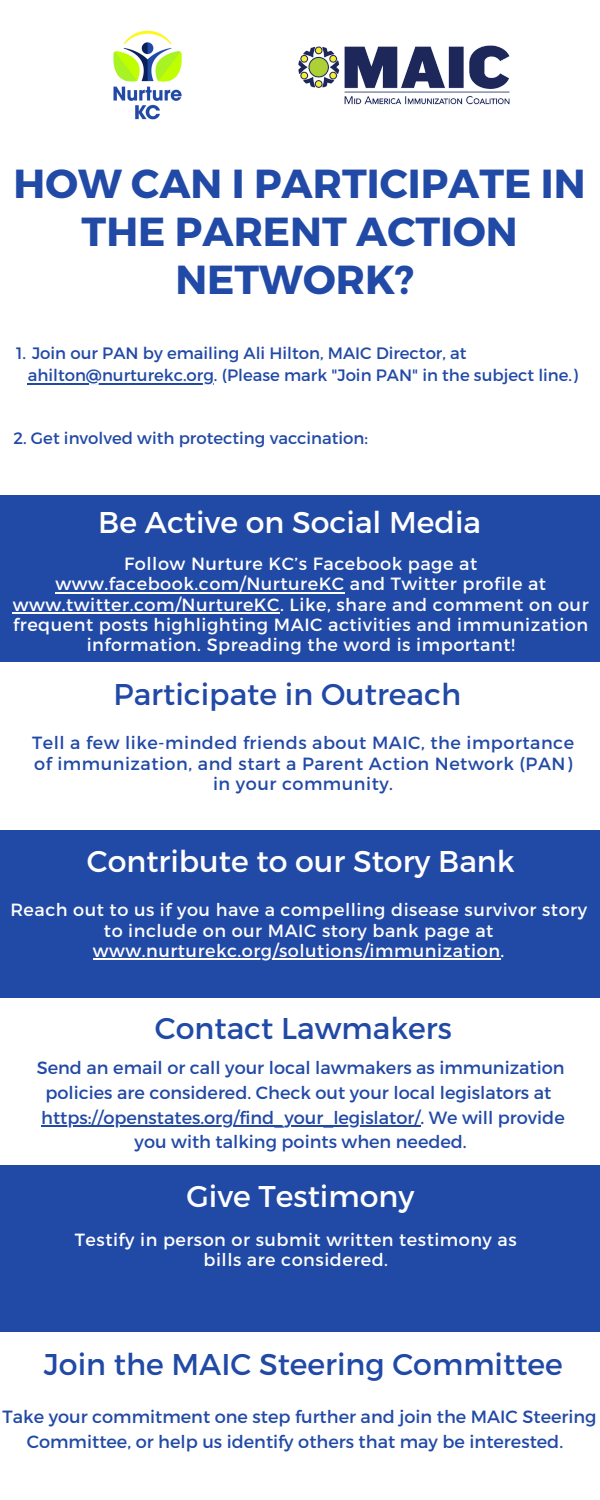
<style>
.page{position:relative;width:600px;height:1500px;background:#fff}
.page>*{position:absolute;margin:0;border:0;box-sizing:border-box;transform-origin:0 0}
.t1{font:700 40.5px/48px "Montserrat";color:#2149a6;text-align:center}
.t2{font:30px "Montserrat";color:#2149a6}
.t3{font:30px "Montserrat";color:#fff}
.t4{font:17.7px/24.8px "Montserrat";color:#2149a6;text-align:center}
.t5{font:17.7px/20.2px "Montserrat";letter-spacing:.03em;color:#fff;text-align:center}
.t6{font:17.6px/20.2px "Montserrat";letter-spacing:.03em;color:#fff;text-align:center}
.t7{font:17.6px/20.2px "Montserrat";letter-spacing:.03em;color:#2149a6;text-align:center}
.t8{font:16.5px/22.5px "Montserrat";color:#2149a6}
</style>
<div class="page">
<div style="left:0;top:495px;width:600px;height:168px;background:#2149a6"></div>
<div style="left:0;top:830px;width:600px;height:168px;background:#2149a6"></div>
<div style="left:0;top:1165px;width:600px;height:168px;background:#2149a6"></div>
<hr style="left:55px;top:592px;width:290px;height:1px;background:#fff">
<hr style="left:13px;top:612px;width:267px;height:2px;background:#fff">
<hr style="left:41px;top:1125px;width:379px;height:2px;background:#2149a6">
<hr style="left:93px;top:958px;width:408px;height:2px;background:#fff">
<img style="left:92px;top:19px;width:111px;height:111px;border-radius:50%">
<img style="left:298px;top:45px;width:212px;height:60px">
<hr style="left:28px;top:383px;width:186px;height:1px;background:#2149a6">
<p class="t1" style="left:14px;top:157px;width:573px">HOW CAN I PARTICIPATE IN<br>THE PARENT ACTION<br>NETWORK?</p>
<p class="t8" style="left:28px;top:341px;width:552px;text-indent:-12px">1. Join our PAN by emailing Ali Hilton, MAIC Director, at ahilton@nurturekc.org. (Please mark "Join PAN" in the subject line.)</p>
<p class="t8" style="left:13px;top:426px;width:356px">2. Get involved with protecting vaccination:</p>
<p class="t3" style="left:98px;top:503px;width:384px">Be Active on Social Media</p>
<p class="t5" style="left:13px;top:553px;width:577px">Follow Nurture KC’s Facebook page at www.facebook.com/NurtureKC and Twitter profile at www.twitter.com/NurtureKC. Like, share and comment on our frequent posts highlighting MAIC activities and immunization information. Spreading the word is important!</p>
<p class="t2" style="left:114px;top:674px;width:349px">Participate in Outreach</p>
<p class="t7" style="left:32px;top:732px;width:544px">Tell a few like-minded friends about MAIC, the importance of immunization, and start a Parent Action Network (PAN) in your community.</p>
<p class="t3" style="left:87px;top:842px;width:429px">Contribute to our Story Bank</p>
<p class="t6" style="left:10px;top:899px;width:578px">Reach out to us if you have a compelling disease survivor story to include on our MAIC story bank page at www.nurturekc.org/solutions/immunization.</p>
<p class="t2" style="left:155px;top:1009px;width:298px">Contact Lawmakers</p>
<p class="t4" style="left:37px;top:1055px;width:529px">Send an email or call your local lawmakers as immunization policies are considered. Check out your local legislators at https://openstates.org/find_your_legislator/. We will provide you with talking points when needed.</p>
<p class="t3" style="left:186px;top:1177px;width:229px">Give Testimony</p>
<p class="t6" style="left:75px;top:1229px;width:443px">Testify in person or submit written testimony as bills are considered.</p>
<p class="t2" style="left:44px;top:1344px;width:520px">Join the MAIC Steering Committee</p>
<p class="t4" style="left:3px;top:1404px;width:596px">Take your commitment one step further and join the MAIC Steering<br>Committee, or help us identify others that may be interested.</p>
</div>
